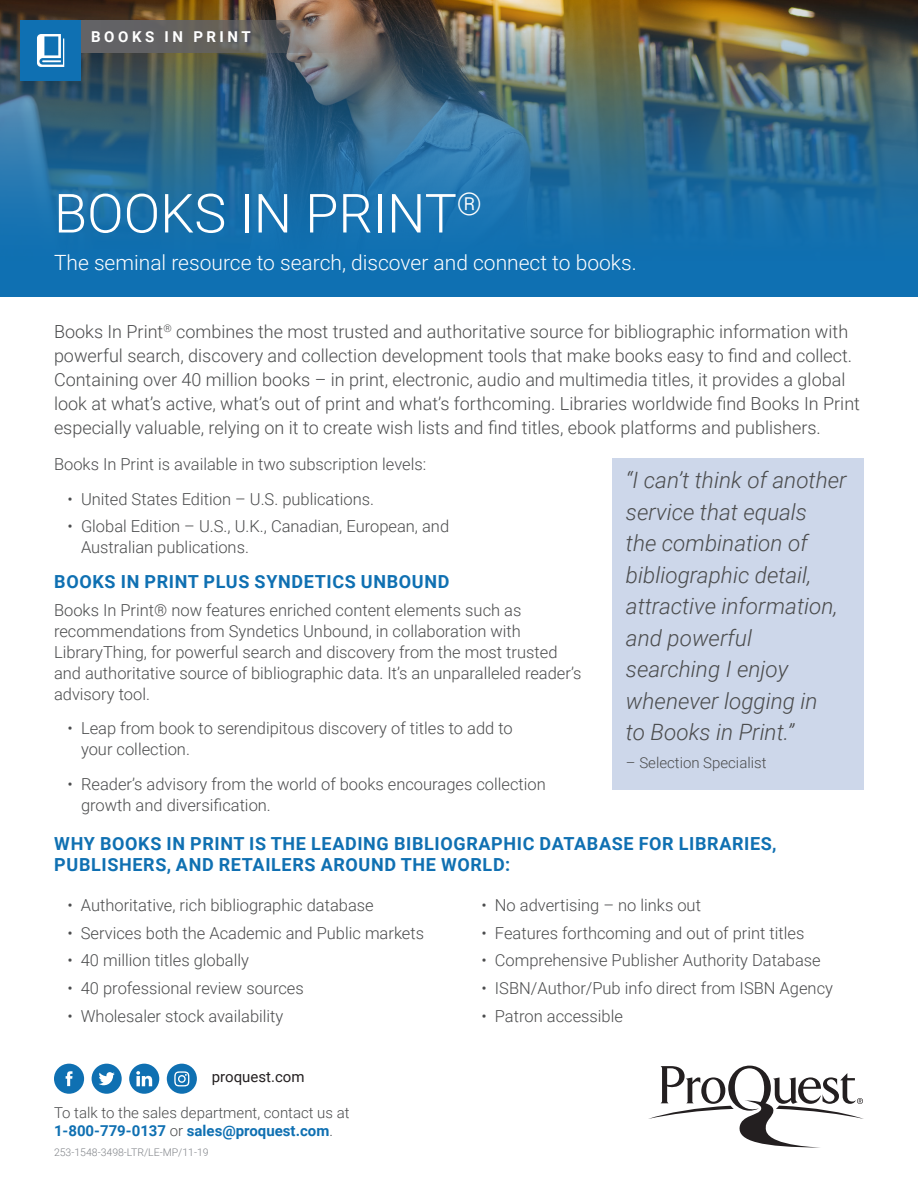
<style>
.page{position:relative;width:918px;height:1188px;background:#fff}
.page>*{position:absolute;margin:0;border:0;box-sizing:border-box;transform-origin:0 0}
.Datasheet_Title{font:300 54px "Roboto";color:#fff}
.Subheads-Lg{font:italic 300 22.5px/31.5px "Roboto";color:#4b4c4d}
.Pa16{font:300 21px "Roboto";color:#fff}
.Body_Copy-Lg{font:300 18px/24px "Roboto";color:#4b4c4d}
.Subheads-Lg-2{font:700 18px/21px "Roboto";letter-spacing:.035em;color:#0f70b2}
.Body_Copy-Reg{font:300 16.5px/21px "Roboto";color:#4b4c4d}
.Body_copy{font:300 15px/18px "Roboto";color:#4b4c4d}
.Subheads-Lg-3{font:300 15px "Roboto";color:#4b4c4d}
.t1{font:700 15px "Roboto";letter-spacing:.235em;color:#fff}
.t2{font:15px "Roboto";color:#231f20}
.code_number{font:300 10.5px "Roboto";color:#818489}
.s1{font-weight:700;color:#0f70b2}
</style>
<div class="page">
<img style="left:0;top:0;width:918px;height:297px">
<div style="left:20px;top:20px;width:61px;height:61px;background:#0f70b2"></div>
<svg style="left:81px;top:20px;width:266px;height:33px;background:#6d6966"></svg>
<div style="left:54px;top:1064px;width:30px;height:30px;background:#0f70b2;border-radius:50%"></div>
<svg style="left:66px;top:1071px;width:7px;height:15px"></svg>
<div style="left:92px;top:1064px;width:30px;height:30px;background:#0f70b2;border-radius:50%"></div>
<svg style="left:99px;top:1072px;width:16px;height:13px"></svg>
<div style="left:167px;top:1064px;width:30px;height:30px;background:#0f70b2;border-radius:50%"></div>
<svg style="left:174px;top:1071px;width:15px;height:15px"></svg>
<div style="left:129px;top:1064px;width:30px;height:30px;background:#0f70b2;border-radius:50%"></div>
<svg style="left:136px;top:1071px;width:16px;height:15px"></svg>
<svg style="left:648px;top:1065px;width:216px;height:82px"></svg>
<div style="left:612px;top:458px;width:252px;height:331px;background:#cdd7ea"></div>
<svg style="left:37px;top:34px;width:27px;height:33px"></svg>
<p class="t1" style="left:91px;top:27px;width:161px">BOOKS IN PRINT</p>
<p class="Datasheet_Title" style="left:54px;top:175px;width:430px">BOOKS IN PRINT<sup>®</sup></p>
<p class="Pa16" style="left:54px;top:248px;width:584px">The seminal resource to search, discover and connect to books.</p>
<p class="Body_Copy-Lg" style="left:54px;top:318px;width:808px">Books In Print<sup>®</sup> combines the most trusted and authoritative source for bibliographic information with powerful search, discovery and collection development tools that make books easy to find and collect.<br>Containing over 40 million books – in print, electronic, audio and multimedia titles, it provides a global look at what’s active, what’s out of print and what’s forthcoming. Libraries worldwide find Books In Print especially valuable, relying on it to create wish lists and find titles, ebook platforms and publishers.</p>
<p class="Body_Copy-Reg" style="left:54px;top:453px;width:374px">Books In Print is available in two subscription levels:</p>
<p class="Body_Copy-Reg" style="left:68px;top:488px;width:308px">• United States Edition – U.S. publications.</p>
<p class="Body_Copy-Reg" style="left:81px;top:515px;width:370px;text-indent:-14px">• Global Edition – U.S., U.K., Canadian, European, and<br>Australian publications.</p>
<p class="Subheads-Lg-2" style="left:54px;top:570px;width:397px">BOOKS IN PRINT PLUS SYNDETICS UNBOUND</p>
<p class="Body_Copy-Reg" style="left:54px;top:599px;width:529px">Books In Print® now features enriched content elements such as recommendations from Syndetics Unbound, in collaboration with LibraryThing, for powerful search and discovery from the most trusted and authoritative source of bibliographic data. It’s an unparalleled reader’s advisory tool.</p>
<p class="Body_Copy-Reg" style="left:81px;top:717px;width:433px;text-indent:-14px">• Leap from book to serendipitous discovery of titles to add to your collection.</p>
<p class="Body_Copy-Reg" style="left:81px;top:773px;width:466px;text-indent:-14px">• Reader’s advisory from the world of books encourages collection growth and diversification.</p>
<p class="Subheads-Lg" style="left:626px;top:464px;width:222px">“I can’t think of another service that equals<br>the combination of bibliographic detail, attractive information, and powerful searching I enjoy whenever logging in<br>to Books in Print.”</p>
<p class="Subheads-Lg-3" style="left:626px;top:752px;width:142px">– Selection Specialist</p>
<p class="Subheads-Lg-2" style="left:54px;top:833px;width:724px">WHY BOOKS IN PRINT IS THE LEADING BIBLIOGRAPHIC DATABASE FOR LIBRARIES,<br>PUBLISHERS, AND RETAILERS AROUND THE WORLD:</p>
<p class="Body_Copy-Reg" style="left:67px;top:894px;width:308px">• Authoritative, rich bibliographic database</p>
<p class="Body_Copy-Reg" style="left:67px;top:922px;width:358px">• Services both the Academic and Public markets</p>
<p class="Body_Copy-Reg" style="left:67px;top:949px;width:183px">• 40 million titles globally</p>
<p class="Body_Copy-Reg" style="left:67px;top:977px;width:238px">• 40 professional review sources</p>
<p class="Body_Copy-Reg" style="left:67px;top:1005px;width:218px">• Wholesaler stock availability</p>
<p class="Body_Copy-Reg" style="left:481px;top:894px;width:221px">• No advertising – no links out</p>
<p class="Body_Copy-Reg" style="left:481px;top:922px;width:324px">• Features forthcoming and out of print titles</p>
<p class="Body_Copy-Reg" style="left:481px;top:949px;width:341px">• Comprehensive Publisher Authority Database</p>
<p class="Body_Copy-Reg" style="left:481px;top:977px;width:353px">• ISBN/Author/Pub info direct from ISBN Agency</p>
<p class="Body_Copy-Reg" style="left:481px;top:1005px;width:143px">• Patron accessible</p>
<p class="t2" style="left:212px;top:1066px;width:94px">proquest.com</p>
<p class="Body_copy" style="left:54px;top:1103px;width:297px">To talk to the sales department, contact us at<br><span class="s1">1-800-779-0137</span> or <span class="s1">sales@proquest.com</span>.</p>
<p class="code_number" style="left:54px;top:1145px;width:156px">253-1548-3498-LTR/LE-MP/11-19</p>
</div>
